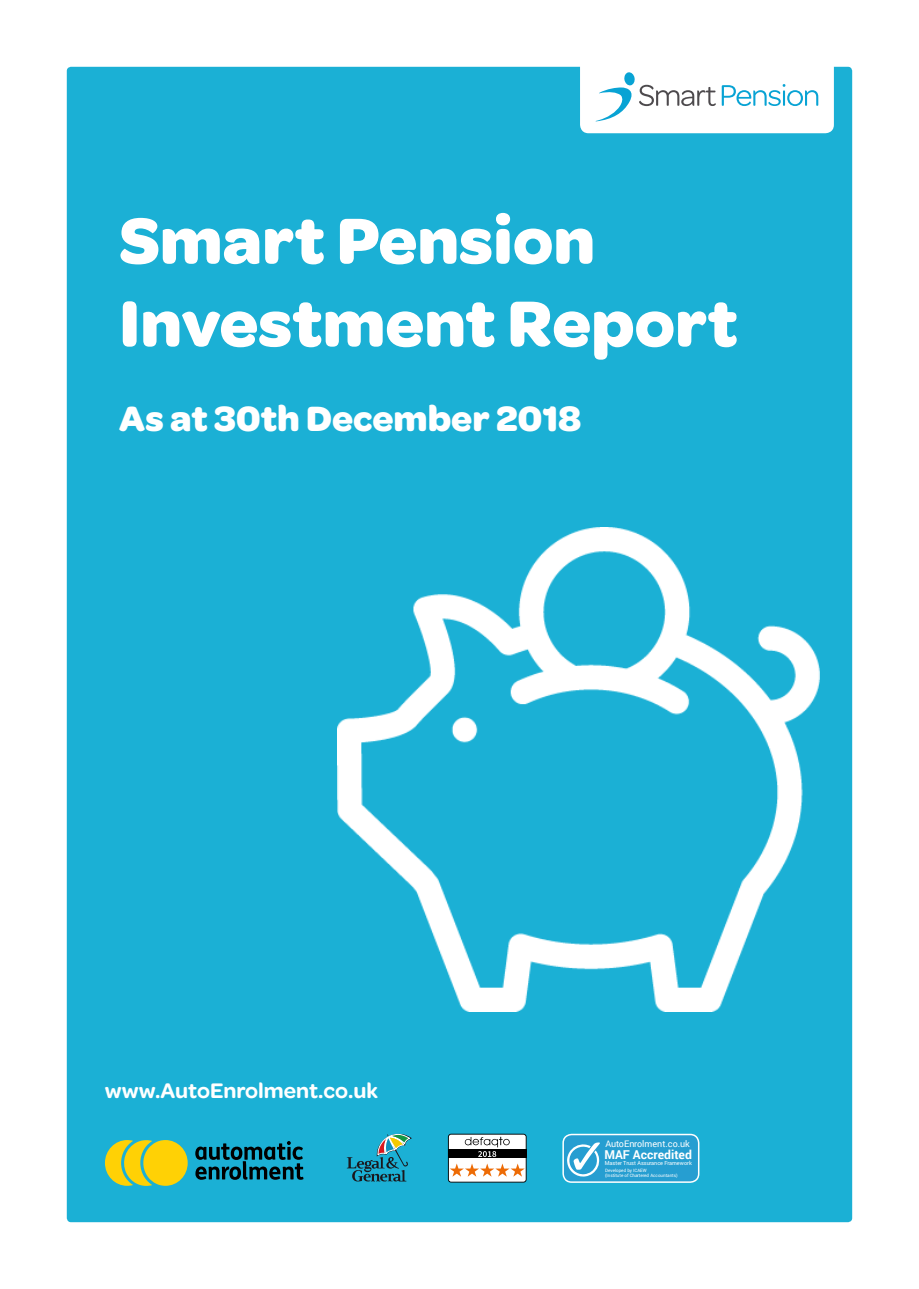
<style>
.page{position:relative;width:919px;height:1289px;background:#fff}
.page>*{position:absolute;margin:0;border:0;box-sizing:border-box;transform-origin:0 0}
.t1{font:700 69px "Omnes";color:#fff}
.t2{font:700 37.5px "Omnes";color:#fff}
.t3{font:600 22.5px "Omnes";color:#fff}
.t4{font:700 12.15px "Roboto";color:#fff}
.t5{font:9px "Roboto";color:#fff}
.t6{font:5.55px "Roboto";color:#fff}
.t7{font:4.5px/5.4px "Roboto";color:#fff}
</style>
<div class="page">
<div style="left:67px;top:67px;width:785px;height:1155px;background:#1bb0d5;border-radius:4px"></div>
<div style="left:580px;top:22px;width:253px;height:111px;background:#fff;border-radius:9px"></div>
<img style="left:337px;top:527px;width:482px;height:484px">
<svg style="left:448px;top:1133px;width:78px;height:49px;background:#bdb6ae"></svg>
<div style="left:563px;top:1134px;width:135px;height:48px;background:#269ed1;border-radius:7px"></div>
<svg style="left:567px;top:1142px;width:33px;height:35px"></svg>
<svg style="left:347px;top:1133px;width:65px;height:48px"></svg>
<svg style="left:105px;top:1140px;width:83px;height:46px"></svg>
<svg style="left:195px;top:1141px;width:108px;height:38px"></svg>
<div style="left:562px;top:1133px;width:137px;height:49px;border:2px solid #fff;border-radius:9px"></div>
<svg style="left:721px;top:84px;width:97px;height:22px"></svg>
<svg style="left:596px;top:72px;width:119px;height:49px"></svg>
<p class="t1" style="left:119px;top:189px;width:477px">Smart Pension</p>
<p class="t1" style="left:119px;top:272px;width:620px">Investment Report</p>
<p class="t2" style="left:119px;top:390px;width:464px">As at 30th December 2018</p>
<p class="t3" style="left:105px;top:1074px;width:274px">www.AutoEnrolment.co.uk</p>
<h3 class="t5" style="left:605px;top:1137px;width:86px">AutoEnrolment.co.uk</h3>
<h3 class="t4" style="left:604px;top:1145px;width:89px">MAF Accredited</h3>
<p class="t7" style="left:605px;top:1167px;width:74px">Developed by ICAEW<br>(Institute of Chartered Accountants)</p>
<p class="t6" style="left:604px;top:1159px;width:89px">Master Trust Assurance Framework</p>
</div>
